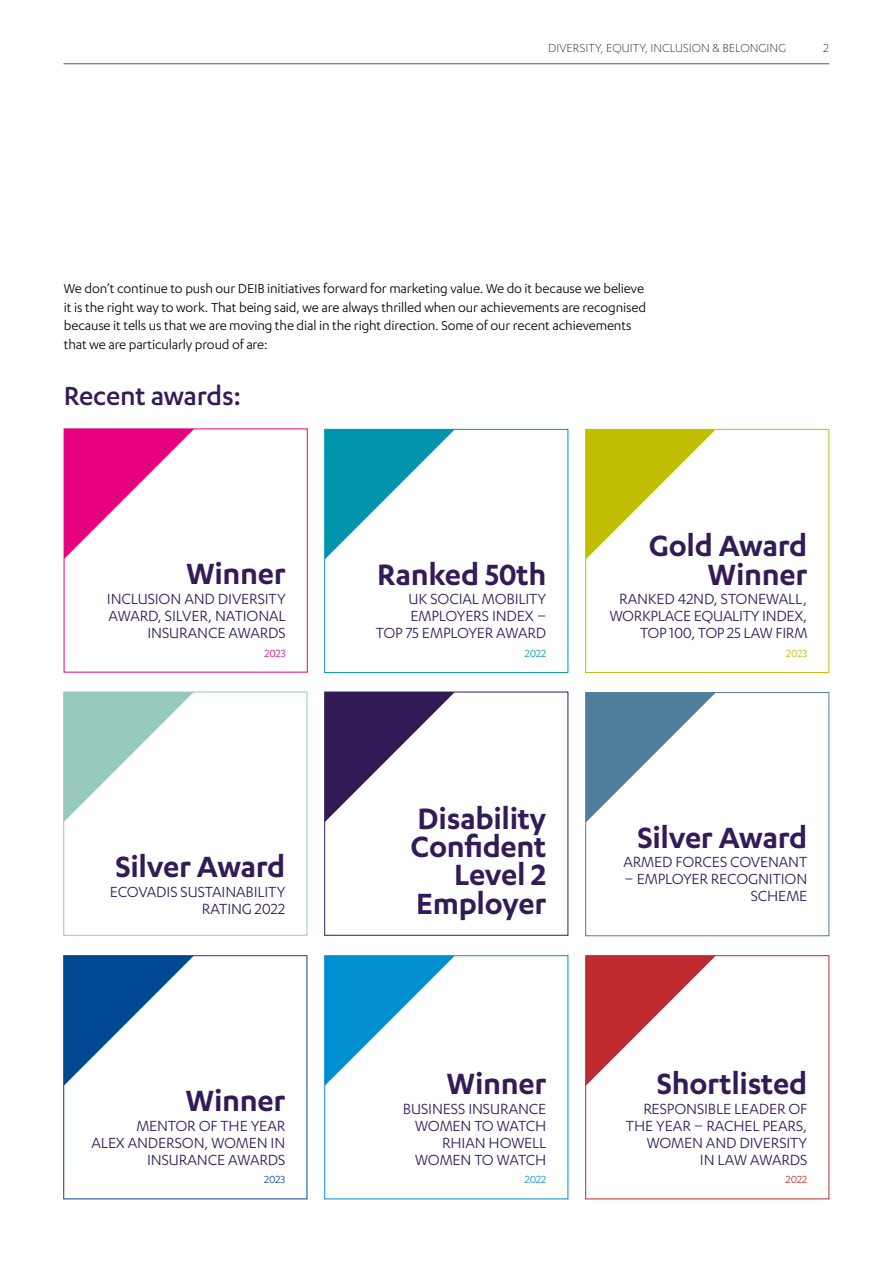
<style>
.page{position:relative;width:893px;height:1263px;background:#fff}
.page>*{position:absolute;margin:0;border:0;box-sizing:border-box;transform-origin:0 0}
.t1{font:600 34.05px/28.3px "Karbon";letter-spacing:-.01em;color:#331b58;text-align:right}
.t2{font:500 30px "Karbon";letter-spacing:-.01em;color:#331b58}
.t3{font:16.95px/17px "Karbon";letter-spacing:-.01em;color:#331b58;text-align:right}
.t4{font:15px/18.8px "Karbon";letter-spacing:-.01em;color:#000}
.t5{font:300 13.5px "Karbon";color:#000}
.t6{font:12px "Karbon";color:#c0be00}
.t7{font:12px "Karbon";color:#0095ab}
.t8{font:12px "Karbon";color:#e6007d}
.t9{font:12px "Karbon";color:#be2b31}
.t10{font:12px "Karbon";color:#0090d2}
.t11{font:12px "Karbon";color:#004992}
</style>
<div class="page">
<div style="left:585px;top:429px;width:244px;height:244px;border:1px solid #c0be00"></div>
<svg style="left:586px;top:429px;width:130px;height:130px"></svg>
<div style="left:324px;top:429px;width:244px;height:244px;border:1px solid #0095ab"></div>
<svg style="left:325px;top:429px;width:130px;height:130px"></svg>
<div style="left:585px;top:692px;width:244px;height:244px;border:1px solid #4f7f9c"></div>
<svg style="left:586px;top:692px;width:130px;height:131px"></svg>
<div style="left:324px;top:692px;width:244px;height:243px;border:1px solid #331b58"></div>
<svg style="left:325px;top:692px;width:130px;height:130px"></svg>
<div style="left:63px;top:692px;width:244px;height:243px;border:1px solid #97cabd"></div>
<svg style="left:64px;top:692px;width:130px;height:130px"></svg>
<div style="left:64px;top:429px;width:244px;height:243px;border:1px solid #e6007d"></div>
<svg style="left:64px;top:429px;width:130px;height:130px"></svg>
<div style="left:585px;top:955px;width:244px;height:244px;border:1px solid #be2b31"></div>
<svg style="left:586px;top:956px;width:130px;height:130px"></svg>
<div style="left:324px;top:955px;width:244px;height:244px;border:1px solid #0090d2"></div>
<svg style="left:325px;top:956px;width:130px;height:130px"></svg>
<div style="left:63px;top:955px;width:244px;height:244px;border:1px solid #004992"></div>
<svg style="left:64px;top:956px;width:130px;height:130px"></svg>
<hr style="left:63px;top:63px;width:766px;height:1px;background:#5a5a59">
<p class="t5" style="left:548px;top:40px;width:240px">DIVERSITY, EQUITY, INCLUSION &amp; BELONGING</p>
<p class="t5" style="left:823px;top:40px;width:7px">2</p>
<p class="t4" style="left:64px;top:279px;width:584px">We don’t continue to push our DEIB initiatives forward for marketing value. We do it because we believe it is the right way to work. That being said, we are always thrilled when our achievements are recognised because it tells us that we are moving the dial in the right direction. Some of our recent achievements that we are particularly proud of are:</p>
<h2 class="t2" style="left:64px;top:379px;width:179px">Recent awards:</h2>
<h1 class="t1" style="left:186px;top:558px;width:101px">Winner</h1>
<p class="t3" style="left:107px;top:590px;width:180px">INCLUSION AND DIVERSITY<br>AWARD, SILVER, NATIONAL<br>INSURANCE AWARDS</p>
<p class="t8" style="left:264px;top:646px;width:23px">2023</p>
<h1 class="t1" style="left:115px;top:851px;width:171px">Silver Award</h1>
<p class="t3" style="left:110px;top:883px;width:177px">ECOVADIS SUSTAINABILITY<br>RATING 2022</p>
<h1 class="t1" style="left:186px;top:1085px;width:101px">Winner</h1>
<p class="t3" style="left:92px;top:1116px;width:195px">MENTOR OF THE YEAR<br>ALEX ANDERSON, WOMEN IN<br>INSURANCE AWARDS</p>
<p class="t11" style="left:264px;top:1173px;width:23px">2023</p>
<h1 class="t1" style="left:377px;top:559px;width:171px">Ranked 50th</h1>
<p class="t3" style="left:376px;top:590px;width:172px">UK SOCIAL MOBILITY<br>EMPLOYERS INDEX –<br>TOP 75 EMPLOYER AWARD</p>
<p class="t7" style="left:525px;top:647px;width:23px">2022</p>
<h1 class="t1" style="left:411px;top:803px;width:137px">Disability<br>Confident<br>Level 2<br>Employer</h1>
<h1 class="t1" style="left:447px;top:1068px;width:101px">Winner</h1>
<p class="t3" style="left:403px;top:1099px;width:145px">BUSINESS INSURANCE<br>WOMEN TO WATCH<br>RHIAN HOWELL<br>WOMEN TO WATCH</p>
<p class="t10" style="left:525px;top:1173px;width:23px">2022</p>
<h1 class="t1" style="left:649px;top:530px;width:160px">Gold Award<br>Winner</h1>
<p class="t3" style="left:610px;top:590px;width:199px">RANKED 42ND, STONEWALL,<br>WORKPLACE EQUALITY INDEX,<br>TOP 100, TOP 25 LAW FIRM</p>
<p class="t6" style="left:786px;top:647px;width:23px">2023</p>
<h1 class="t1" style="left:637px;top:822px;width:171px">Silver Award</h1>
<p class="t3" style="left:623px;top:853px;width:186px">ARMED FORCES COVENANT</p>
<p class="t3" style="left:624px;top:870px;width:185px">– EMPLOYER RECOGNITION<br>SCHEME</p>
<h1 class="t1" style="left:657px;top:1068px;width:152px">Shortlisted</h1>
<p class="t3" style="left:626px;top:1099px;width:183px">RESPONSIBLE LEADER OF<br>THE YEAR – RACHEL PEARS,<br>WOMEN AND DIVERSITY<br>IN LAW AWARDS</p>
<p class="t9" style="left:786px;top:1173px;width:23px">2022</p>
</div>
